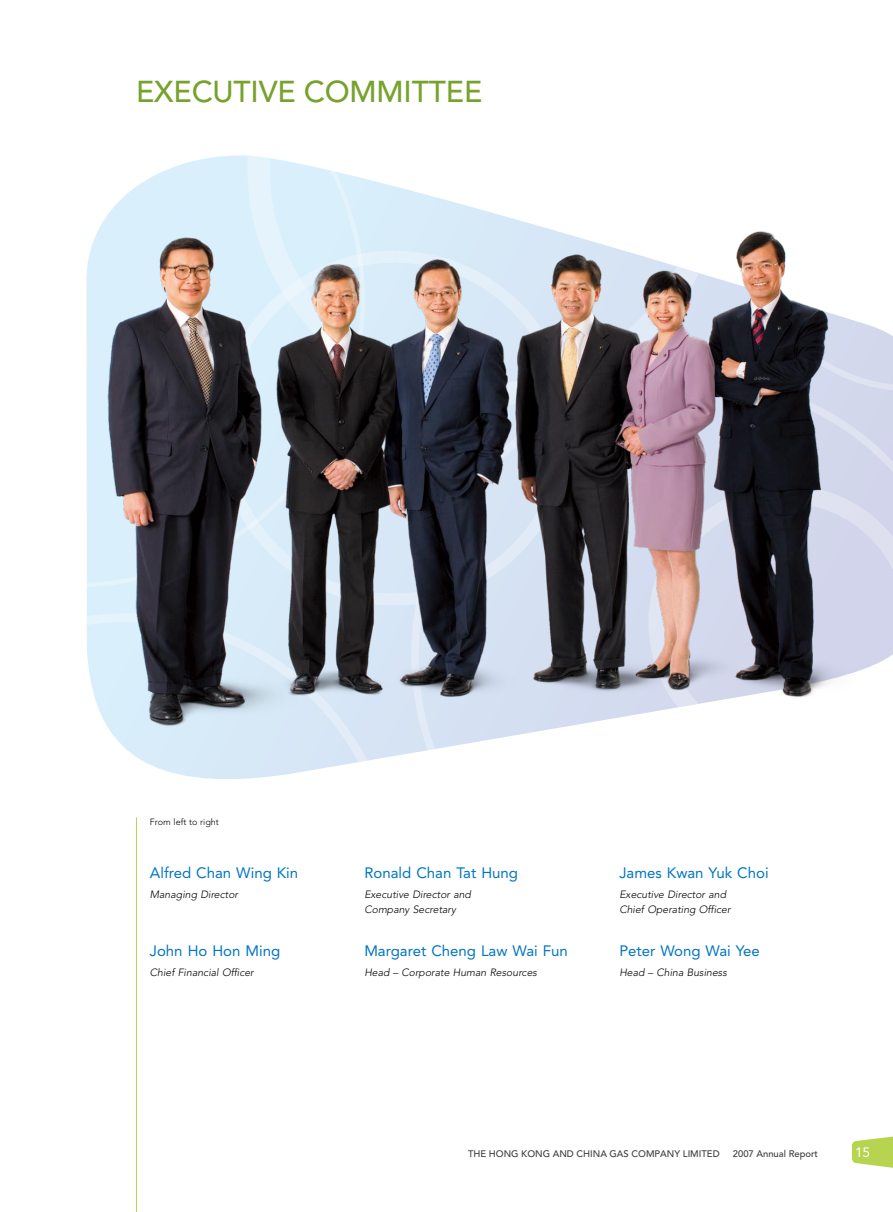
<style>
.page{position:relative;width:893px;height:1212px;background:#fff}
.page>*{position:absolute;margin:0;border:0;box-sizing:border-box;transform-origin:0 0}
.t1{font:500 30px "Avenir";letter-spacing:-.005em;color:#76a22d}
.t2{font:15px "Avenir";color:#0075c1}
.t3{font:13.5px "Avenir";color:#fff}
.t4{font:italic 300 10.5px "Avenir";color:#000}
.t5{font:500 9.45px "Avenir";color:#3f3b3a}
.t6{font:300 9px "Avenir";color:#000}
</style>
<div class="page">
<svg style="left:365px;top:179px;width:76px;height:20px"></svg>
<svg style="left:855px;top:391px;width:38px;height:281px;background:#d4d7ec"></svg>
<svg style="left:855px;top:321px;width:38px;height:70px;background:#d7dcee"></svg>
<svg style="left:122px;top:155px;width:243px;height:44px"></svg>
<svg style="left:161px;top:769px;width:156px;height:10px"></svg>
<svg style="left:852px;top:1136px;width:41px;height:32px"></svg>
<img style="left:86px;top:199px;width:769px;height:570px">
<hr style="left:136px;top:817px;width:1px;height:395px;background:#b7d450">
<h1 class="t1" style="left:136px;top:74px;width:55px">EXECUTI</h1>
<h1 class="t1" style="left:259px;top:74px;width:87px">VE COMMITTEE</h1>
<p class="t6" style="left:150px;top:816px;width:71px">From left to right</p>
<h2 class="t2" style="left:150px;top:864px;width:150px">Alfred Chan Wing Kin</h2>
<h2 class="t2" style="left:364px;top:864px;width:155px">Ronald Chan Tat Hung</h2>
<h2 class="t2" style="left:619px;top:864px;width:151px">James Kwan Yuk Choi</h2>
<p class="t4" style="left:150px;top:888px;width:90px">Managing Director</p>
<p class="t4" style="left:364px;top:888px;width:108px">Executive Director and</p>
<p class="t4" style="left:619px;top:888px;width:108px">Executive Director and</p>
<p class="t4" style="left:364px;top:903px;width:93px">Company Secretary</p>
<p class="t4" style="left:619px;top:903px;width:113px">Chief Operating Officer</p>
<h2 class="t2" style="left:150px;top:942px;width:132px">John Ho Hon Ming</h2>
<h2 class="t2" style="left:364px;top:942px;width:205px">Margaret Cheng Law Wai Fun</h2>
<h2 class="t2" style="left:619px;top:942px;width:142px">Peter Wong Wai Yee</h2>
<p class="t4" style="left:150px;top:966px;width:105px">Chief Financial Officer</p>
<p class="t4" style="left:364px;top:966px;width:174px">Head – Corporate Human Resources</p>
<p class="t4" style="left:619px;top:966px;width:109px">Head – China Business</p>
<p class="t5" style="left:468px;top:1148px;width:253px">THE HONG KONG AND CHINA GAS COMPANY LIMITED</p>
<p class="t5" style="left:733px;top:1148px;width:87px">2007 ANNUAL REPORT</p>
<p class="t3" style="left:855px;top:1144px;width:16px">15</p>
</div>
